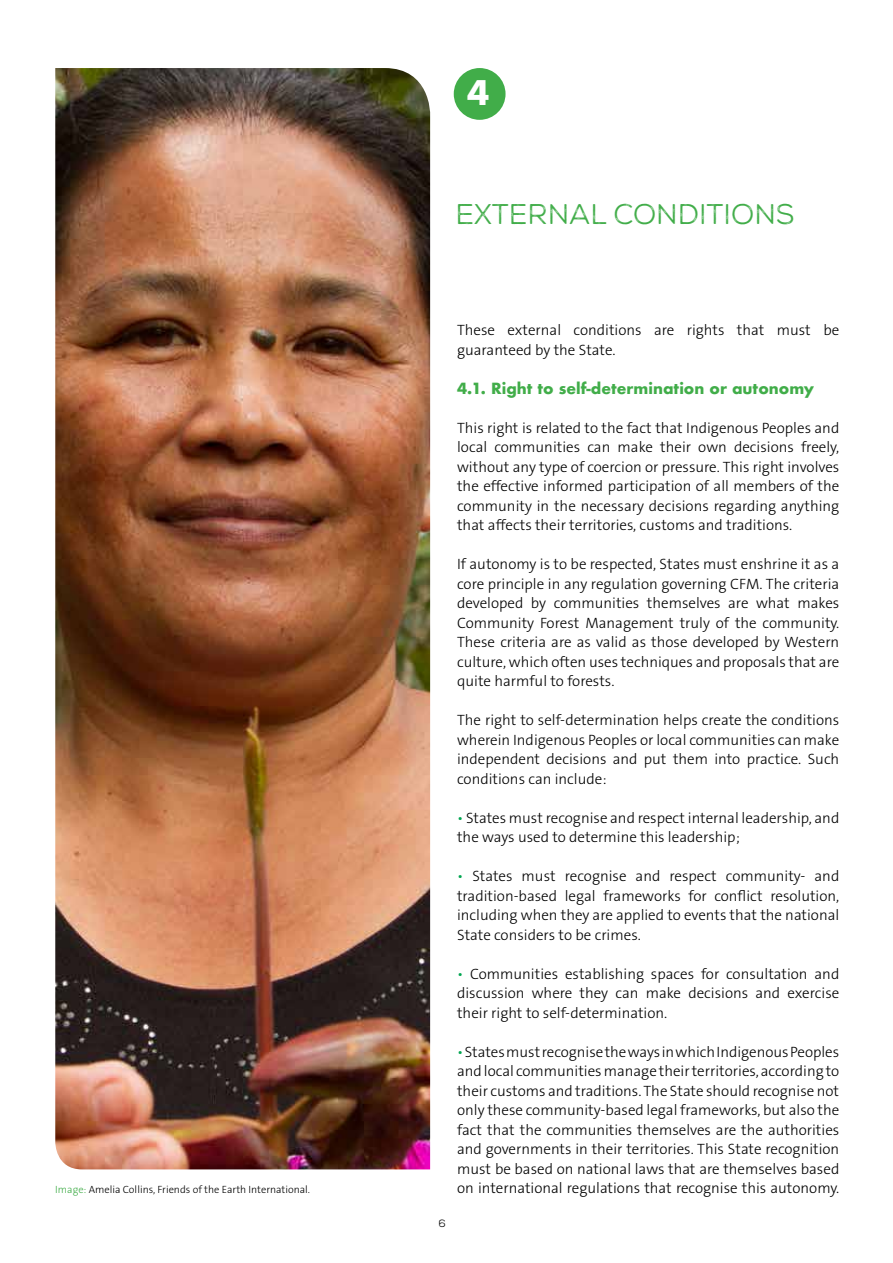
<style>
.page{position:relative;width:893px;height:1263px;background:#fff}
.page>*{position:absolute;margin:0;border:0;box-sizing:border-box;transform-origin:0 0}
.t1{font:700 33px "Futura";color:#fff}
.t2{font:28.5px "Nexa Rust Sans Book 02";color:#41ad49}
.t3{font:300 15px/19.5px "The Sans B3";color:#000;text-align:justify}
.t4{font:700 15px "Futura";color:#41ad49}
.t5{font:300 10.5px "The Sans B3";color:#000}
.t6{font:10.5px "Nexa Rust Sans Book 02";color:#000}
.s1{color:#41ad49}
.s2{color:#00a651}
</style>
<div class="page">
<img style="left:55px;top:68px;width:375px;height:1101px">
<div style="left:454px;top:68px;width:51px;height:52px;background:#41ad49;border-radius:50%"></div>
<p class="t5" style="left:55px;top:1184px;width:256px"><span class="s1">Image:</span> Amelia Collins, Friends of the Earth International.</p>
<h1 class="t1" style="left:467px;top:69px;width:24px">4</h1>
<h2 class="t2" style="left:455px;top:198px;width:341px">EXTERNAL CONDITIONS</h2>
<p class="t6" style="left:439px;top:1217px;width:9px">6</p>
<p class="t3" style="left:457px;top:321px;width:384px">These external conditions are rights that must be guaranteed by the State.</p>
<p class="t4" style="left:457px;top:377px;width:359px">4.1. Right to self-determination or autonomy</p>
<p class="t3" style="left:457px;top:418px;width:384px">This right is related to the fact that Indigenous Peoples and local communities can make their own decisions freely, without any type of coercion or pressure. This right involves the effective informed participation of all members of the community in the necessary decisions regarding anything that affects their territories, customs and traditions.</p>
<p class="t3" style="left:457px;top:555px;width:384px">If autonomy is to be respected, States must enshrine it as a core principle in any regulation governing CFM. The criteria developed by communities themselves are what makes Community Forest Management truly of the community.<br>These criteria are as valid as those developed by Western culture, which often uses techniques and proposals that are quite harmful to forests.</p>
<p class="t3" style="left:457px;top:711px;width:384px">The right to self-determination helps create the conditions wherein Indigenous Peoples or local communities can make independent decisions and put them into practice. Such conditions can include:</p>
<p class="t3" style="left:457px;top:808px;width:384px"><span class="s2">•</span> States must recognise and respect internal leadership, and the ways used to determine this leadership;</p>
<p class="t3" style="left:457px;top:867px;width:384px"><span class="s2">•</span> States must recognise and respect community- and tradition-based legal frameworks for conflict resolution, including when they are applied to events that the national State considers to be crimes.</p>
<p class="t3" style="left:457px;top:964px;width:384px"><span class="s2">•</span> Communities establishing spaces for consultation and discussion where they can make decisions and exercise their right to self-determination.</p>
<p class="t3" style="left:457px;top:1042px;width:384px"><span class="s2">•</span> States must recognise the ways in which Indigenous Peoples and local communities manage their territories, according to their customs and traditions. The State should recognise not only these community-based legal frameworks, but also the fact that the communities themselves are the authorities and governments in their territories. This State recognition must be based on national laws that are themselves based on international regulations that recognise this autonomy.</p>
</div>
